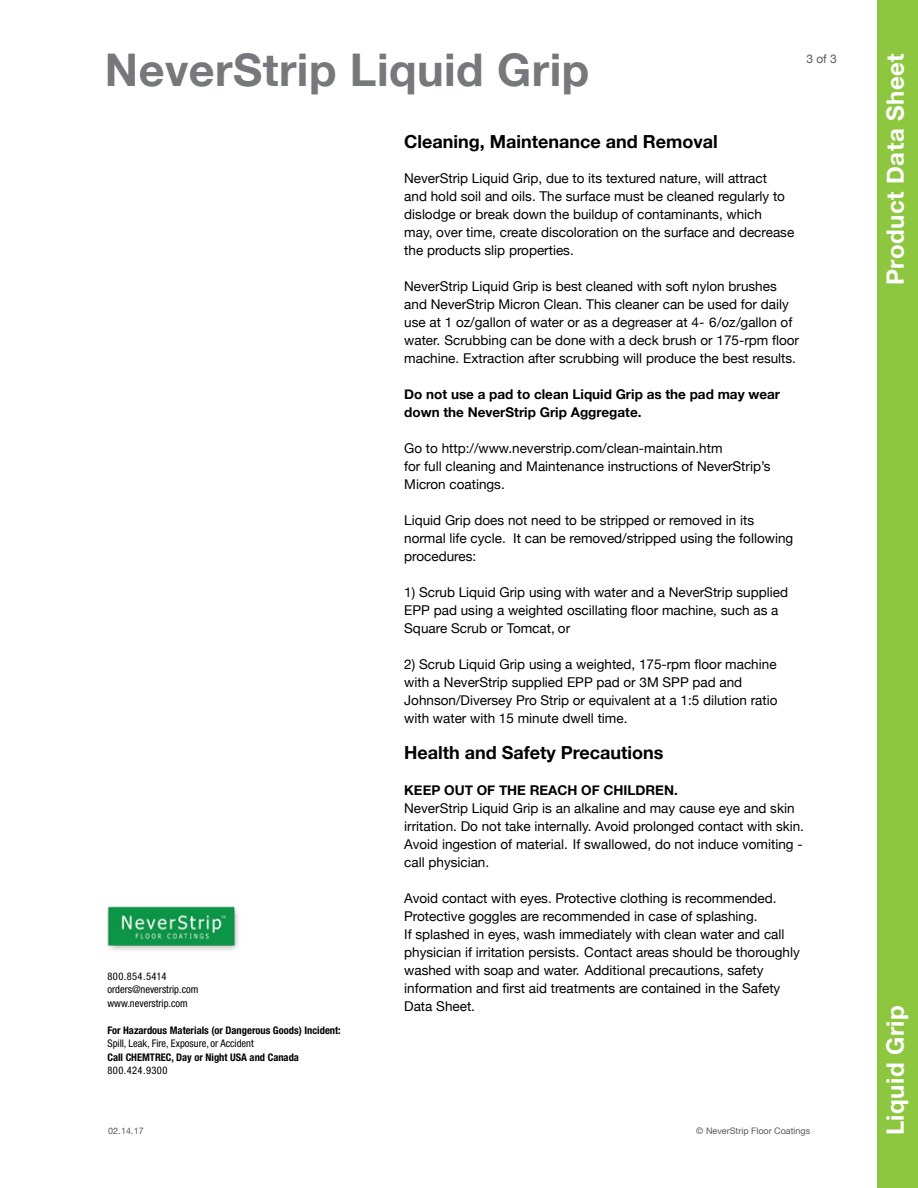
<style>
.page{position:relative;width:918px;height:1188px;background:#fff}
.page>*{position:absolute;margin:0;border:0;box-sizing:border-box;transform-origin:0 0}
.t1{font:700 45px "Helvetica Neue";letter-spacing:.01em;color:#77787b}
.t2{font:700 24px "Helvetica Neue";letter-spacing:.02em;color:#fff}
.t3{font:700 18px "Helvetica Neue";color:#000}
.t4{font:13.5px/18px "Helvetica Neue";color:#000}
.t5{font:700 13.5px/18px "Helvetica Neue";color:#000}
.t6{font:12px "Helvetica Neue";color:#58595b}
.t7{font:condensed 10.5px/13.5px "Helvetica Neue";color:#000}
.t8{font:700 condensed 10.5px "Helvetica Neue";color:#000}
.t9{font:condensed 10.5px "Helvetica Neue";letter-spacing:.04em;color:#000}
.t10{font:9px "Helvetica Neue";color:#58595b}
</style>
<div class="page">
<div style="left:878px;top:0;width:40px;height:1188px;background:#8dc63f"></div>
<img style="left:107px;top:906px;width:131px;height:44px">
<h1 class="t1" style="left:105px;top:35px;width:486px">NeverStrip Liquid Grip</h1>
<h2 class="t2" style="left:876px;top:285px;width:233px;rotate:-90deg">Product Data Sheet</h2>
<p class="t6" style="left:806px;top:50px;width:32px">3 of 3</p>
<h3 class="t3" style="left:404px;top:128px;width:315px">Cleaning, Maintenance and Removal</h3>
<p class="t4" style="left:404px;top:170px;width:392px">NeverStrip Liquid Grip, due to its textured nature, will attract<br>and hold soil and oils. The surface must be cleaned regularly to dislodge or break down the buildup of contaminants, which<br>may, over time, create discoloration on the surface and decrease the products slip properties.</p>
<p class="t4" style="left:404px;top:278px;width:396px">NeverStrip Liquid Grip is best cleaned with soft nylon brushes and NeverStrip Micron Clean. This cleaner can be used for daily use at 1 oz/gallon of water or as a degreaser at 4- 6/oz/gallon of water. Scrubbing can be done with a deck brush or 175-rpm floor machine. Extraction after scrubbing will produce the best results.</p>
<p class="t5" style="left:404px;top:385px;width:377px">Do not use a pad to clean Liquid Grip as the pad may wear down the NeverStrip Grip Aggregate.</p>
<p class="t4" style="left:404px;top:440px;width:368px">Go to http://www.neverstrip.com/clean-maintain.htm<br>for full cleaning and Maintenance instructions of NeverStrip’s<br>Micron coatings.</p>
<p class="t4" style="left:404px;top:512px;width:391px">Liquid Grip does not need to be stripped or removed in its normal life cycle. It can be removed/stripped using the following procedures:</p>
<p class="t4" style="left:404px;top:584px;width:385px">1) Scrub Liquid Grip using with water and a NeverStrip supplied<br>EPP pad using a weighted oscillating floor machine, such as a<br>Square Scrub or Tomcat, or</p>
<p class="t4" style="left:404px;top:656px;width:375px">2) Scrub Liquid Grip using a weighted, 175-rpm floor machine with a NeverStrip supplied EPP pad or 3M SPP pad and Johnson/Diversey Pro Strip or equivalent at a 1:5 dilution ratio with water with 15 minute dwell time.</p>
<h3 class="t3" style="left:404px;top:738px;width:261px">Health and Safety Precautions</h3>
<p class="t5" style="left:404px;top:781px;width:275px">KEEP OUT OF THE REACH OF CHILDREN.</p>
<p class="t4" style="left:404px;top:800px;width:401px">NeverStrip Liquid Grip is an alkaline and may cause eye and skin irritation. Do not take internally. Avoid prolonged contact with skin.<br>Avoid ingestion of material. If swallowed, do not induce vomiting - call physician.</p>
<p class="t4" style="left:404px;top:890px;width:397px">Avoid contact with eyes. Protective clothing is recommended.<br>Protective goggles are recommended in case of splashing.<br>If splashed in eyes, wash immediately with clean water and call physician if irritation persists. Contact areas should be thoroughly washed with soap and water. Additional precautions, safety information and first aid treatments are contained in the Safety Data Sheet.</p>
<p class="t7" style="left:107px;top:969px;width:92px">800.854.5414 orders@neverstrip.com www.neverstrip.com</p>
<p class="t8" style="left:107px;top:1024px;width:235px">For Hazardous Materials (or Dangerous Goods) Incident:</p>
<p class="t7" style="left:107px;top:1037px;width:148px">Spill, Leak, Fire, Exposure, or Accident</p>
<p class="t8" style="left:107px;top:1051px;width:193px">Call CHEMTREC, Day or Night USA and Canada</p>
<p class="t9" style="left:107px;top:1064px;width:62px">800.424.9300</p>
<h2 class="t2" style="left:877px;top:1135px;width:132px;rotate:-90deg">Liquid Grip</h2>
<p class="t10" style="left:696px;top:1124px;width:115px">© NeverStrip Floor Coatings</p>
<p class="t10" style="left:108px;top:1124px;width:37px">02.14.17</p>
</div>
